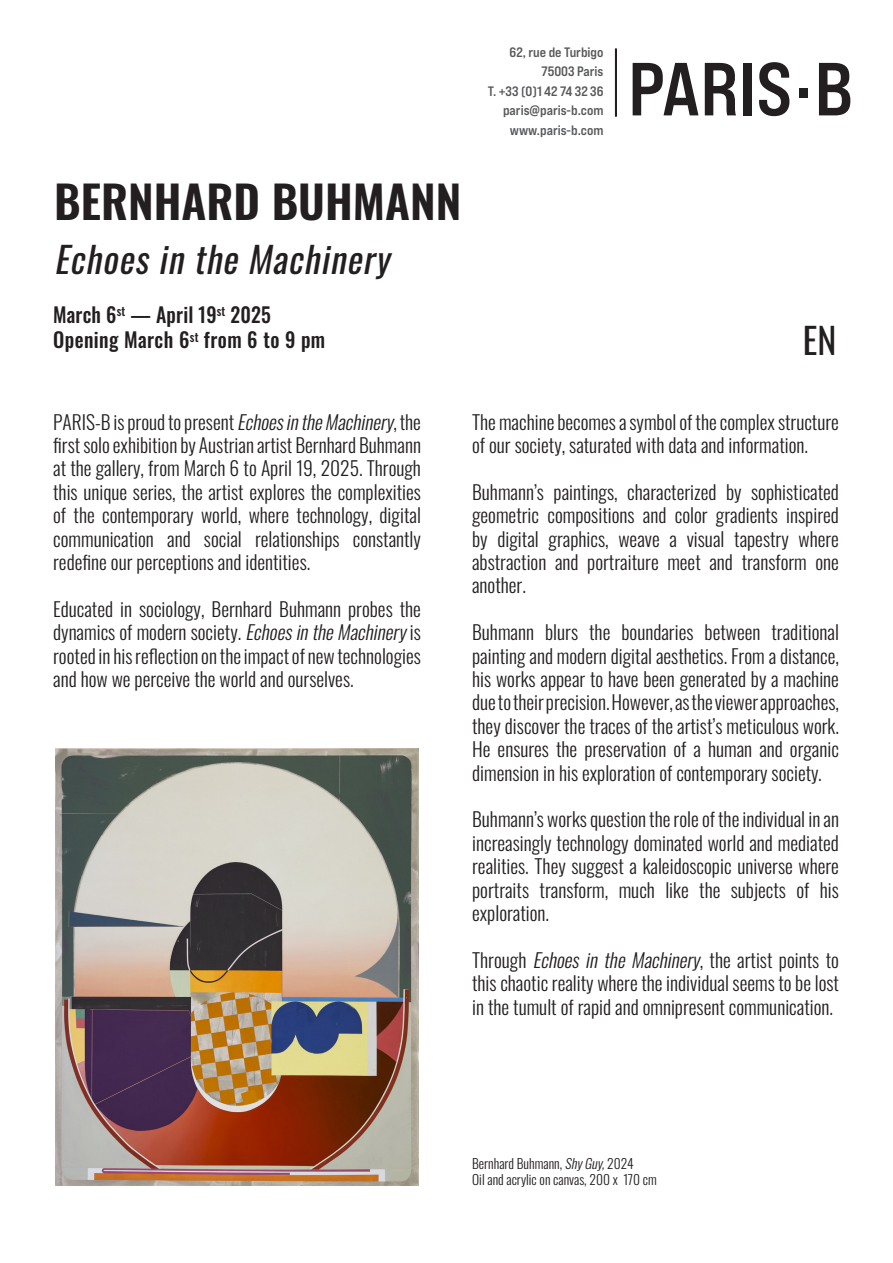
<style>
.page{position:relative;width:893px;height:1263px;background:#fff}
.page>*{position:absolute;margin:0;border:0;box-sizing:border-box;transform-origin:0 0}
.t1{font:75px "Bebas Neue Pro Exp Bd";color:#231f20}
.t2{font:600 45px "Oswald";color:#231f20}
.t3{font:italic 36px "Oswald";color:#231f20}
.t4{font:36px "Oswald";color:#231f20}
.t5{font:500 20.55px "Oswald";letter-spacing:.02em;color:#231f20}
.t6{font:500 20.55px "Oswald";letter-spacing:.02em;color:#231f20;scale:.96 1}
.t7{font:300 19.5px/23.4px "Oswald";color:#231f20;text-align:justify}
.t8{font:13.65px/19.5px "Bebas Neue Pro Exp Bd";color:#57585a;text-align:right}
.t9{font:300 13.5px "Oswald";color:#231f20}
.s1{font-style:italic}
</style>
<div class="page">
<div style="left:615px;top:48px;width:2px;height:69px;border:2px solid #231f20"></div>
<img style="left:56px;top:748px;width:363px;height:437px">
<p class="t2" style="left:54px;top:178px;width:409px">BERNHARD BUHMANN</p>
<p class="t3" style="left:54px;top:228px;width:346px">Echoesin theMachinery</p>
<p class="t8" style="left:510px;top:42px;width:95px">62, rue de Turbigo<br>75003 Paris</p>
<p class="t8" style="left:488px;top:81px;width:117px">T. +33 (0)1 42 74 32 36</p>
<p class="t8" style="left:503px;top:101px;width:102px">paris@paris-b.com</p>
<p class="t8" style="left:510px;top:120px;width:95px">www.paris-b.com</p>
<p class="t1" style="left:628px;top:43px;width:227px">PARIS·B</p>
<p class="t6" style="left:53px;top:304px;width:228px">March 6<sup>st</sup> — April 19<sup>st</sup> 2025</p>
<p class="t5" style="left:53px;top:329px;width:274px">Opening March 6<sup>st</sup> from 6 to 9 pm</p>
<p class="t4" style="left:803px;top:308px;width:35px">EN</p>
<p class="t7" style="left:53px;top:408px;width:369px">PARIS-B is proud to present <span class="s1">EchoesintheMachinery</span>, the first solo exhibition by Austrian artist Bernhard Buhmann at the gallery, from March 6 to April 19, 2025. Through this unique series, the artist explores the complexities of the contemporary world, where technology, digital communication and social relationships constantly redefine our perceptions and identities.</p>
<p class="t7" style="left:53px;top:595px;width:369px">Educated in sociology, Bernhard Buhmann probes the dynamics of modern society. <span class="s1">EchoesintheMachinery</span>is rooted in his reflection on the impact of new technologies and how we perceive the world and ourselves.</p>
<p class="t7" style="left:472px;top:408px;width:368px">The machine becomes a symbol of the complex structure of our society, saturated with data and information.</p>
<p class="t7" style="left:472px;top:478px;width:368px">Buhmann’s paintings, characterized by sophisticated geometric compositions and color gradients inspired by digital graphics, weave a visual tapestry where abstraction and portraiture meet and transform one another.</p>
<p class="t7" style="left:472px;top:618px;width:368px">Buhmann blurs the boundaries between traditional painting and modern digital aesthetics. From a distance, his works appear to have been generated by a machine due to their precision. However, as the viewer approaches, they discover the traces of the artist’s meticulous work.<br>He ensures the preservation of a human and organic dimension in his exploration of contemporary society.</p>
<p class="t7" style="left:472px;top:806px;width:368px">Buhmann’s works question the role of the individual in an increasingly technology dominated world and mediated realities. They suggest a kaleidoscopic universe where portraits transform, much like the subjects of his exploration.</p>
<p class="t7" style="left:472px;top:946px;width:368px">Through <span class="s1">EchoesintheMachinery</span>, the artist points to this chaotic reality where the individual seems to be lost in the tumult of rapid and omnipresent communication.</p>
<p class="t9" style="left:472px;top:1151px;width:163px">Bernhard Buhmann, <span class="s1">ShyGuy,</span>2024</p>
<p class="t9" style="left:472px;top:1167px;width:186px">Oil and acrylic on canvas, 200 x 170 cm</p>
</div>
